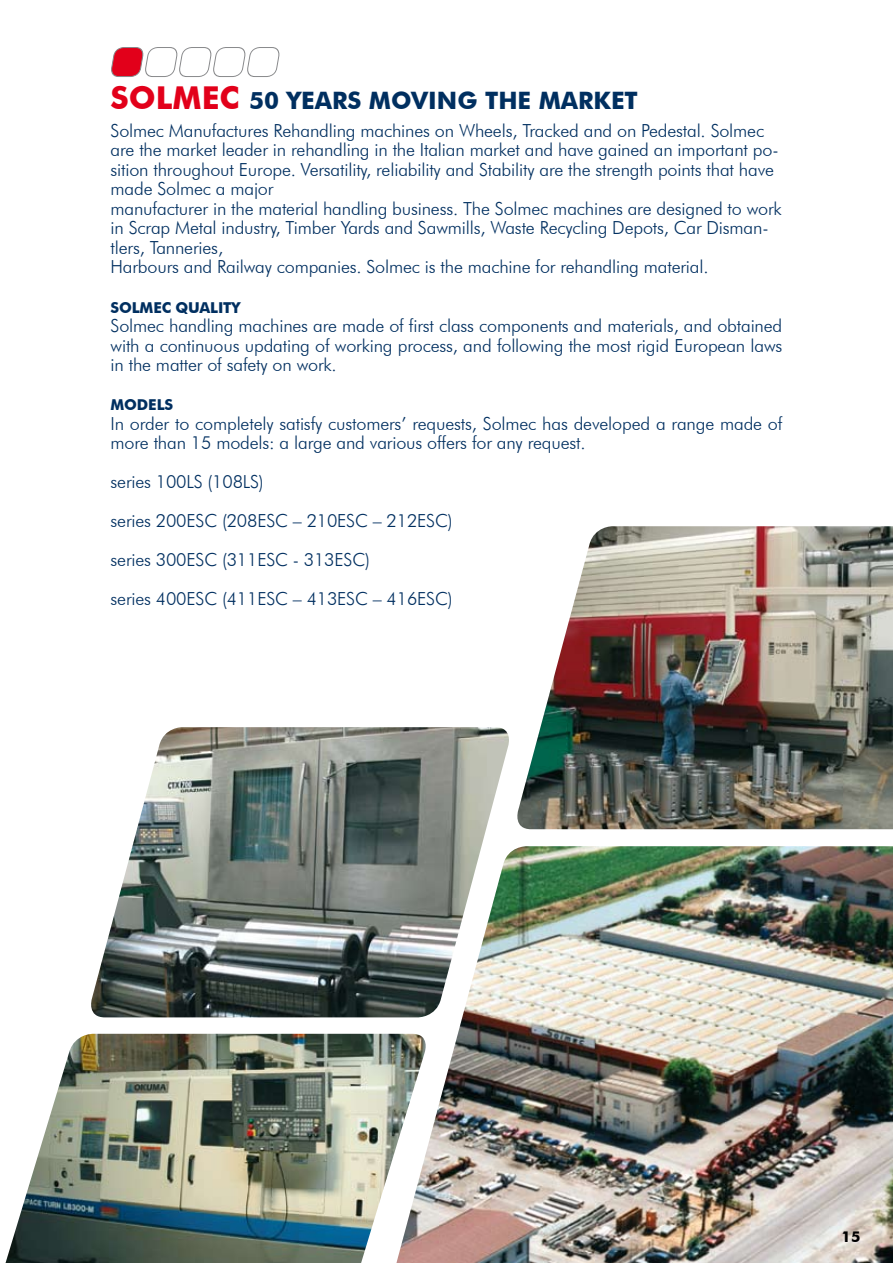
<style>
.page{position:relative;width:893px;height:1263px;background:#fff}
.page>*{position:absolute;margin:0;border:0;box-sizing:border-box;transform-origin:0 0}
.t1{font:700 24px "Futura BT";color:#002f60}
.t2{font:300 18px/19.5px "Futura BT";letter-spacing:-.01em;color:#002f60}
.t3{font:700 15px "Futura BT";letter-spacing:-.01em;color:#002f60}
.t4{font:700 15px "Futura BT";color:#000}
.s1{font-size:31.5px;color:#e2001a}
</style>
<div class="page">
<img style="left:396px;top:846px;width:497px;height:417px">
<img style="left:6px;top:1034px;width:424px;height:229px">
<img style="left:91px;top:727px;width:422px;height:290px">
<img style="left:517px;top:526px;width:376px;height:303px">
<svg style="left:111px;top:47px;width:169px;height:30px"></svg>
<h1 class="t1" style="left:111px;top:86px;width:529px"><span class="s1">SOLMEC</span> 50 YEARS MOVING THE MARKET</h1>
<p class="t2" style="left:111px;top:121px;width:673px">Solmec Manufactures Rehandling machines on Wheels, Tracked and on Pedestal. Solmec are the market leader in rehandling in the Italian market and have gained an important po&shy;sition throughout Europe. Versatility, reliability and Stability are the strength points that have made Solmec a major<br>manufacturer in the material handling business. The Solmec machines are designed to work in Scrap Metal industry, Timber Yards and Sawmills, Waste Recycling Depots, Car Disman&shy;tlers, Tanneries,<br>Harbours and Railway companies. Solmec is the machine for rehandling material.</p>
<p class="t3" style="left:111px;top:298px;width:131px">SOLMEC QUALITY</p>
<p class="t2" style="left:111px;top:316px;width:673px;text-align:justify">Solmec handling machines are made of first class components and materials, and obtained with a continuous updating of working process, and following the most rigid European laws in the matter of safety on work.</p>
<p class="t3" style="left:111px;top:396px;width:64px">MODELS</p>
<p class="t2" style="left:111px;top:413px;width:673px">In order to completely satisfy customers’ requests, Solmec has developed a range made of more than 15 models: a large and various offers for any request.</p>
<p class="t2" style="left:111px;top:462px;width:344px;line-height:39px">series 100LS (108LS)<br>series 200ESC (208ESC – 210ESC – 212ESC) series 300ESC (311ESC - 313ESC)<br>series 400ESC (411ESC – 413ESC – 416ESC)</p>
<p class="t4" style="left:842px;top:1227px;width:20px">15</p>
</div>
